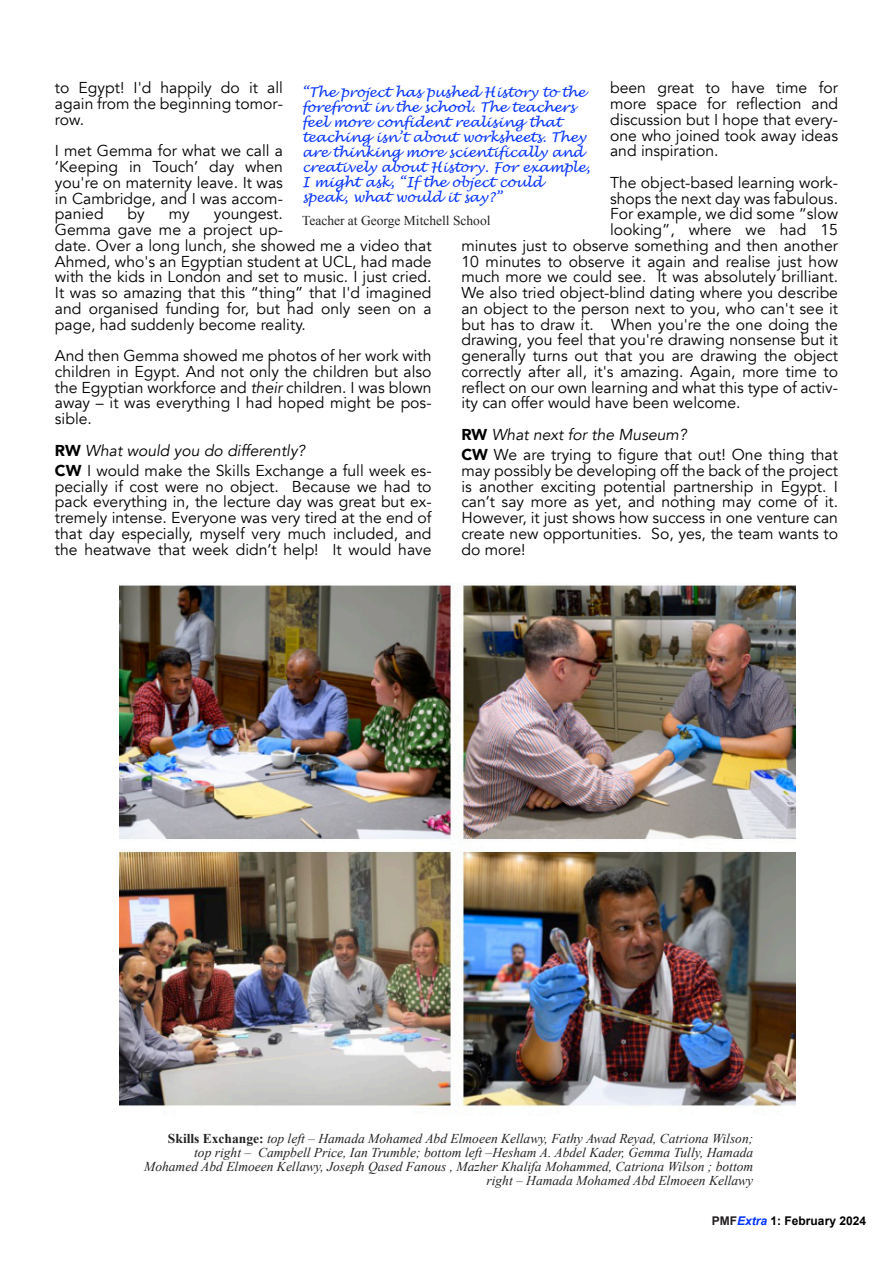
<style>
.page{position:relative;width:893px;height:1263px;background:#fff}
.page>*{position:absolute;margin:0;border:0;box-sizing:border-box;transform-origin:0 0}
.t1{font:15.75px "Avenir";color:#000}
.t2{font:italic 15.75px "Avenir";color:#000}
.t3{font:italic 13.5px "Times New Roman";color:#232323}
.t4{font:italic 13.5px "Lucida Handwriting";color:#0433ff}
.t5{font:13.5px "Times New Roman";color:#232323}
.t6{font:700 12px "Arial";color:#000}
.s1{font-weight:900;font-style:normal}
.s2{font-weight:900}
.s3{font-style:italic}
.s4{font-weight:700;font-style:normal}
.s5{color:#231f20}
.s6{font-style:italic;color:#0433ff}
</style>
<div class="page">
<img style="left:119px;top:583px;width:676px;height:524px">
<p class="t1" style="left:610px;top:78px;width:229px">been great to have time for</p>
<p class="t1" style="left:610px;top:93px;width:229px">more space for reflection and</p>
<p class="t1" style="left:610px;top:109px;width:229px">discussion but I hope that every-</p>
<p class="t1" style="left:610px;top:125px;width:229px">one who joined took away ideas</p>
<p class="t1" style="left:610px;top:141px;width:110px">and inspiration.</p>
<p class="t1" style="left:610px;top:172px;width:229px">The object-based learning work-</p>
<p class="t1" style="left:610px;top:188px;width:229px">shops the next day was fabulous.</p>
<p class="t1" style="left:610px;top:204px;width:229px">For example, we did some “slow</p>
<p class="t1" style="left:610px;top:219px;width:229px">looking”, where we had 15</p>
<p class="t1" style="left:461px;top:235px;width:378px">minutes just to observe something and then another</p>
<p class="t1" style="left:461px;top:251px;width:378px">10 minutes to observe it again and realise just how</p>
<p class="t1" style="left:461px;top:267px;width:378px">much more we could see. It was absolutely brilliant.</p>
<p class="t1" style="left:461px;top:282px;width:378px">We also tried object-blind dating where you describe</p>
<p class="t1" style="left:461px;top:298px;width:378px">an object to the person next to you, who can't see it</p>
<p class="t1" style="left:461px;top:314px;width:378px">but has to draw it. When you're the one doing the</p>
<p class="t1" style="left:461px;top:330px;width:378px">drawing, you feel that you're drawing nonsense but it</p>
<p class="t1" style="left:461px;top:345px;width:378px">generally turns out that you are drawing the object</p>
<p class="t1" style="left:461px;top:361px;width:378px">correctly after all, it's amazing. Again, more time to</p>
<p class="t1" style="left:461px;top:377px;width:378px">reflect on our own learning and what this type of activ-</p>
<p class="t1" style="left:461px;top:393px;width:281px">ity can offer would have been welcome.</p>
<p class="t2" style="left:461px;top:424px;width:227px"><span class="s1">RW</span> What next for the Museum?</p>
<p class="t1" style="left:461px;top:444px;width:378px"><span class="s2">CW</span> We are trying to figure that out! One thing that</p>
<p class="t1" style="left:461px;top:460px;width:378px">may possibly be developing off the back of the project</p>
<p class="t1" style="left:461px;top:476px;width:378px">is another exciting potential partnership in Egypt. I</p>
<p class="t1" style="left:461px;top:492px;width:378px">can’t say more as yet, and nothing may come of it.</p>
<p class="t1" style="left:461px;top:507px;width:378px">However, it just shows how success in one venture can</p>
<p class="t1" style="left:461px;top:523px;width:378px">create new opportunities. So, yes, the team wants to</p>
<p class="t1" style="left:461px;top:539px;width:66px">do more!</p>
<p class="t1" style="left:55px;top:78px;width:229px">to Egypt! I'd happily do it all</p>
<p class="t1" style="left:55px;top:93px;width:229px">again from the beginning tomor-</p>
<p class="t1" style="left:55px;top:109px;width:31px">row.</p>
<p class="t1" style="left:55px;top:141px;width:229px">I met Gemma for what we call a</p>
<p class="t1" style="left:55px;top:156px;width:229px">‘Keeping in Touch’ day when</p>
<p class="t1" style="left:55px;top:172px;width:229px">you're on maternity leave. It was</p>
<p class="t1" style="left:55px;top:188px;width:229px">in Cambridge, and I was accom-</p>
<p class="t1" style="left:55px;top:204px;width:50px">panied</p>
<p class="t1" style="left:128px;top:204px;width:19px">by</p>
<p class="t1" style="left:169px;top:204px;width:23px">my</p>
<p class="t1" style="left:214px;top:204px;width:71px">youngest.</p>
<p class="t1" style="left:55px;top:219px;width:229px">Gemma gave me a project up-</p>
<p class="t1" style="left:55px;top:235px;width:378px">date. Over a long lunch, she showed me a video that</p>
<p class="t1" style="left:55px;top:251px;width:378px">Ahmed, who's an Egyptian student at UCL, had made</p>
<p class="t1" style="left:55px;top:267px;width:378px">with the kids in London and set to music. I just cried.</p>
<p class="t1" style="left:55px;top:282px;width:378px">It was so amazing that this “thing” that I'd imagined</p>
<p class="t1" style="left:55px;top:298px;width:378px">and organised funding for, but had only seen on a</p>
<p class="t1" style="left:55px;top:314px;width:252px">page, had suddenly become reality.</p>
<p class="t1" style="left:55px;top:345px;width:378px">And then Gemma showed me photos of her work with</p>
<p class="t1" style="left:55px;top:361px;width:378px">children in Egypt. And not only the children but also</p>
<p class="t1" style="left:55px;top:377px;width:378px">the Egyptian workforce and <span class="s3">their</span> children. I was blown</p>
<p class="t1" style="left:55px;top:393px;width:378px">away – it was everything I had hoped might be pos-</p>
<p class="t1" style="left:55px;top:408px;width:39px">sible.</p>
<p class="t2" style="left:55px;top:440px;width:252px"><span class="s1">RW</span> What would you do differently?</p>
<p class="t1" style="left:55px;top:460px;width:378px"><span class="s2">CW</span> I would make the Skills Exchange a full week es-</p>
<p class="t1" style="left:55px;top:476px;width:378px">pecially if cost were no object. Because we had to</p>
<p class="t1" style="left:55px;top:492px;width:378px">pack everything in, the lecture day was great but ex-</p>
<p class="t1" style="left:55px;top:507px;width:378px">tremely intense. Everyone was very tired at the end of</p>
<p class="t1" style="left:55px;top:523px;width:378px">that day especially, myself very much included, and</p>
<p class="t1" style="left:55px;top:539px;width:378px">the heatwave that week didn’t help! It would have</p>
<p class="t4" style="left:302px;top:86px;width:285px">“The project has pushed History to the</p>
<p class="t4" style="left:302px;top:101px;width:274px">forefront in the school. The teachers</p>
<p class="t4" style="left:302px;top:116px;width:261px">feel more confident realising that</p>
<p class="t4" style="left:302px;top:131px;width:285px">teaching isn’t about worksheets. They</p>
<p class="t4" style="left:302px;top:146px;width:283px">are thinking more scientifically and</p>
<p class="t4" style="left:302px;top:161px;width:290px">creatively about History. For example,</p>
<p class="t4" style="left:302px;top:176px;width:242px">I might ask, “If the object could</p>
<p class="t4" style="left:302px;top:191px;width:201px">speak, what would it say?”</p>
<p class="t5" style="left:302px;top:216px;width:190px">Teacher at George Mitchell School</p>
<p class="t3" style="left:168px;top:1133px;width:587px"><span class="s4">Skills Exchange:</span> top left – Hamada Mohamed Abd Elmoeen Kellawy, Fathy Awad Reyad, Catriona Wilson;</p>
<p class="t3" style="left:194px;top:1147px;width:59px">top right –</p>
<p class="t3" style="left:258px;top:1147px;width:497px">Campbell Price, Ian Trumble; bottom left –Hesham A. Abdel Kader, Gemma Tully, Hamada</p>
<p class="t3" style="left:144px;top:1161px;width:611px">Mohamed Abd Elmoeen Kellawy, Joseph Qased Fanous , Mazher Khalifa Mohammed, Catriona Wilson ; bottom</p>
<p class="t3" style="left:486px;top:1175px;width:268px">right – Hamada Mohamed Abd Elmoeen Kellawy</p>
<p class="t6" style="left:712px;top:1216px;width:156px"><span class="s5">PMF</span><span class="s6">Extra</span> 1: February 2024</p>
</div>
